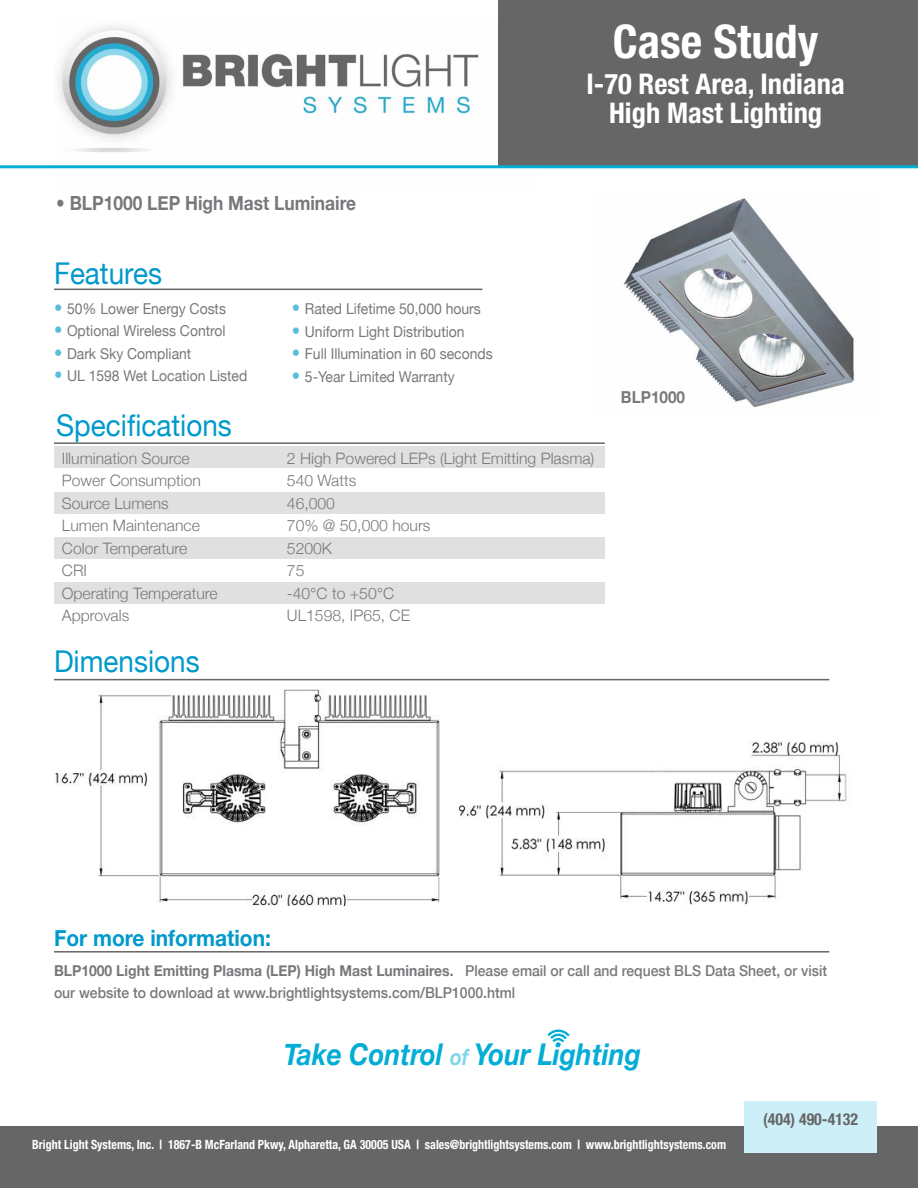
<style>
.page{position:relative;width:918px;height:1188px;background:#fff}
.page>*{position:absolute;margin:0;border:0;box-sizing:border-box;transform-origin:0 0}
.t1{font:700 condensed 46.5px "Helvetica Neue LT Std";color:#fff}
.t2{font:30px "Helvetica Neue";color:#09c;scale:.93 1}
.t3{font:italic 700 30px "Helvetica Neue";color:#03add6;scale:.88 1}
.t4{font:700 condensed 28.5px/28.5px "Helvetica Neue LT Std";color:#fff;text-align:center}
.t5{font:700 22.5px "Helvetica Neue";color:#09c;scale:.93 1}
.t6{font:700 19.5px "Helvetica Neue";color:#77787b;scale:.89 1}
.t7{font:700 condensed 16.5px "Helvetica Neue LT Std";color:#666;scale:.96 1}
.t8{font:700 16.5px "Helvetica Neue";color:#77787b;scale:.93 1}
.t9{font:300 15.75px "Helvetica Neue";color:#77787b}
.t10{font:15px "Helvetica Neue";color:#77787b;scale:.93 1}
.t11{font:500 15px/22.5px "Helvetica Neue";color:#77787b;scale:.93 1}
.t12{font:700 condensed 12.75px "Helvetica Neue LT Std";color:#fff;scale:.94 1}
.s1{font-size:18px;color:#59bdde}
.s2{font-weight:700}
.s3{font-size:22.5px;color:#81d6eb}
</style>
<div class="page">
<img style="left:623px;top:198px;width:231px;height:209px">
<div style="left:54px;top:447px;width:551px;height:21px;background:#e0e0e0"></div>
<div style="left:54px;top:537px;width:551px;height:21px;background:#e0e0e0"></div>
<div style="left:54px;top:493px;width:551px;height:21px;background:#e0e0e0"></div>
<div style="left:54px;top:583px;width:551px;height:21px;background:#e0e0e0"></div>
<img style="left:54px;top:26px;width:482px;height:143px">
<hr style="left:54px;top:289px;width:428px;height:1px;background:#666">
<hr style="left:54px;top:442px;width:551px;height:2px;background:#666">
<div style="left:0;top:1126px;width:918px;height:62px;background:#666"></div>
<div style="left:744px;top:1101px;width:133px;height:51px;background:#cdeff7"></div>
<svg style="left:547px;top:1029px;width:23px;height:18px"></svg>
<hr style="left:54px;top:951px;width:775px;height:2px;background:#666">
<hr style="left:54px;top:679px;width:775px;height:1px;background:#666">
<div style="left:498px;top:0;width:420px;height:168px;background:#666"></div>
<hr style="left:0;top:165px;width:918px;height:3px;background:#03add6">
<img style="left:55px;top:690px;width:792px;height:215px">
<p class="t6" style="left:56px;top:185px;width:338px">• BLP1000 LEP High Mast Luminaire</p>
<h2 class="t2" style="left:54px;top:247px;width:118px">Features</h2>
<p class="t10" style="left:54px;top:295px;width:186px"><span class="s1">•</span> 50% Lower Energy Costs</p>
<p class="t10" style="left:54px;top:318px;width:186px"><span class="s1">•</span> Optional Wireless Control</p>
<p class="t10" style="left:54px;top:340px;width:149px"><span class="s1">•</span> Dark Sky Compliant</p>
<p class="t10" style="left:54px;top:363px;width:209px"><span class="s1">•</span> UL 1598 Wet Location Listed</p>
<h2 class="t2" style="left:56px;top:399px;width:190px">Specifications</h2>
<p class="t10" style="left:292px;top:296px;width:205px"><span class="s1">•</span> Rated Lifetime 50,000 hours</p>
<p class="t10" style="left:292px;top:319px;width:187px"><span class="s1">•</span> Uniform Light Distribution</p>
<p class="t10" style="left:292px;top:341px;width:218px"><span class="s1">•</span> Full Illumination in 60 seconds</p>
<p class="t10" style="left:292px;top:364px;width:177px"><span class="s1">•</span> 5-Year Limited Warranty</p>
<h1 class="t1" style="left:613px;top:13px;width:207px">Case Study</h1>
<h3 class="t4" style="left:587px;top:69px;width:260px">I-70 Rest Area, Indiana<br>High Mast Lighting</h3>
<p class="t8" style="left:621px;top:382px;width:71px">BLP1000</p>
<p class="t9" style="left:62px;top:445px;width:129px">Illumination Source</p>
<p class="t9" style="left:287px;top:445px;width:309px">2 High Powered LEPs (Light Emitting Plasma)</p>
<p class="t9" style="left:62px;top:468px;width:141px">Power Consumption</p>
<p class="t9" style="left:287px;top:468px;width:71px">540 Watts</p>
<p class="t9" style="left:62px;top:490px;width:108px">Source Lumens</p>
<p class="t9" style="left:287px;top:490px;width:50px">46,000</p>
<p class="t9" style="left:62px;top:513px;width:139px">Lumen Maintenance</p>
<p class="t9" style="left:287px;top:513px;width:145px">70% @ 50,000 hours</p>
<p class="t9" style="left:62px;top:535px;width:127px">Color Temperature</p>
<p class="t9" style="left:287px;top:535px;width:47px">5200K</p>
<p class="t9" style="left:62px;top:558px;width:27px">CRI</p>
<p class="t9" style="left:287px;top:558px;width:19px">75</p>
<p class="t9" style="left:62px;top:580px;width:157px">Operating Temperature</p>
<p class="t9" style="left:287px;top:580px;width:109px">-40°C to +50°C</p>
<p class="t9" style="left:62px;top:603px;width:69px">Approvals</p>
<p class="t9" style="left:287px;top:603px;width:125px">UL1598, IP65, CE</p>
<h2 class="t2" style="left:54px;top:636px;width:158px">Dimensions</h2>
<h3 class="t5" style="left:54px;top:917px;width:235px">For more information:</h3>
<p class="t11" style="left:54px;top:958px;width:833px"><span class="s2">BLP1000 Light Emitting Plasma (LEP) High Mast Luminaires.</span> Please email or call and request BLS Data Sheet, or visit our website to download at www.brightlightsystems.com/BLP1000.html</p>
<h2 class="t3" style="left:284px;top:1030px;width:407px">Take Control <span class="s3">of</span> Your Lighting</h2>
<p class="t12" style="left:32px;top:1137px;width:740px">Bright Light Systems, Inc. | 1867-B McFarland Pkwy, Alpharetta, GA 30005 USA | sales@brightlightsystems.com | www.brightlightsystems.com</p>
<p class="t7" style="left:763px;top:1109px;width:101px">(404) 490-4132</p>
</div>
